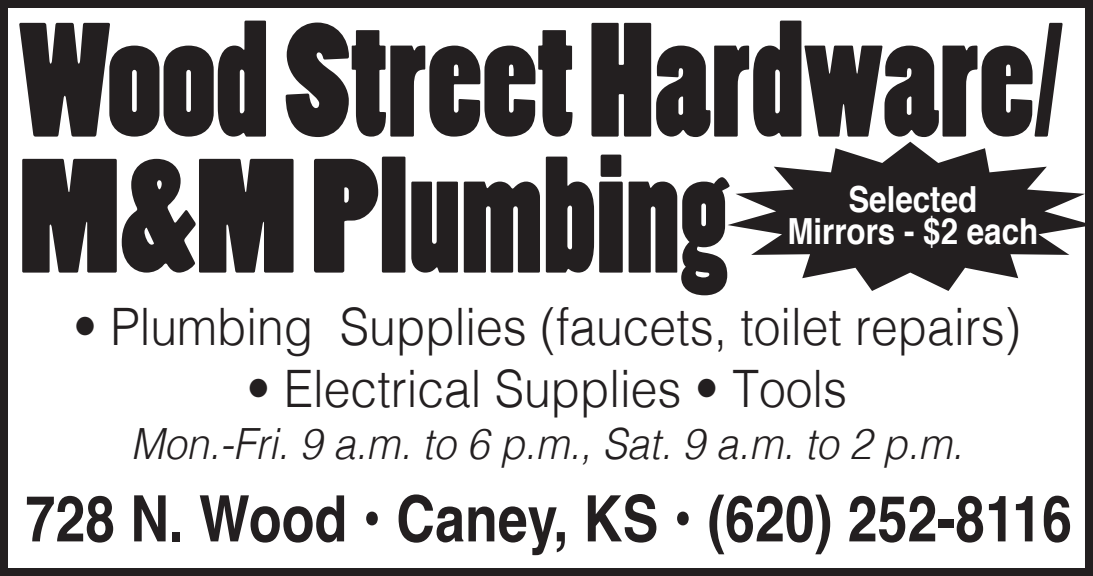
<style>
.page{position:relative;width:1093px;height:576px;background:#fff}
.page>*{position:absolute;margin:0;border:0;box-sizing:border-box;transform-origin:0 0}
.t1{font:151.6px/136px "Poplar Std";color:#231f20;scale:.96 1}
.t2{font:700 64px "Helvetica";color:#231f20;scale:.84 1}
.t3{font:300 51.6px "Helvetica";color:#231f20;scale:.93 1}
.t4{font:italic 300 43.2px "Helvetica";color:#231f20;scale:.93 1}
.t5{font:700 36px/32px "Helvetica";color:#fff;text-align:center;scale:.87 1}
</style>
<div class="page">
<div style="left:0;top:0;width:1092px;height:576px;border:8px solid #231f20"></div>
<svg style="left:728px;top:142px;width:364px;height:149px;fill:#231f20"></svg>
<h1 class="t1" style="left:19px;top:20px;width:1087px">Wood Street Hardware/<br>M&amp;M Plumbing</h1>
<p class="t3" style="left:73px;top:283px;width:1020px">• Plumbing Supplies (faucets, toilet repairs)</p>
<p class="t3" style="left:246px;top:345px;width:647px">• Electrical Supplies • Tools</p>
<p class="t4" style="left:131px;top:407px;width:896px">Mon.-Fri. 9 a.m. to 6 p.m., Sat. 9 a.m. to 2 p.m.</p>
<p class="t2" style="left:25px;top:467px;width:1246px">728 N. Wood • Caney, KS • (620) 252-8116</p>
<p class="t5" style="left:787px;top:183px;width:290px">Selected<br>Mirrors - $2 each</p>
</div>
